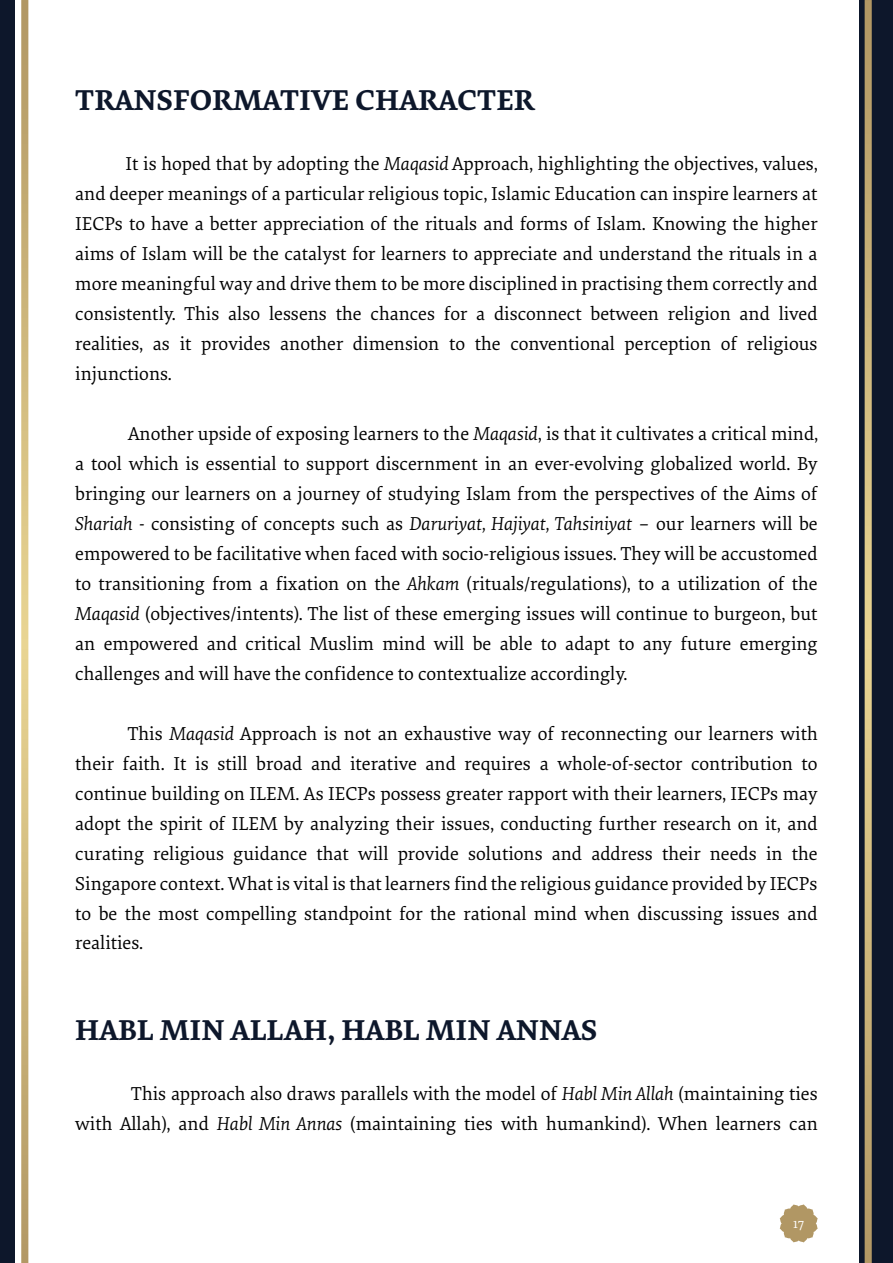
<style>
.page{position:relative;width:893px;height:1263px;background:#0d172b}
.page>*{position:absolute;margin:0;border:0;box-sizing:border-box;transform-origin:0 0}
.t1{font:700 30px "Elena Basic";color:#0d172b}
.t2{font:19.5px/30px "Elena Basic";color:#000;text-align:justify}
.t3{font:13.95px "Elena Basic";color:#fff}
.s1{font-style:italic}
</style>
<div class="page">
<div style="left:16px;top:0;width:843px;height:1262px;background:#fff"></div>
<svg style="left:21px;top:0;width:7px;height:1263px;background:#ceb880"></svg>
<svg style="left:865px;top:0;width:7px;height:1263px;background:#c6b078"></svg>
<svg style="left:780px;top:1204px;width:38px;height:38px"></svg>
<h1 class="t1" style="left:75px;top:77px;width:460px">TRANSFORMATIVE CHARACTER</h1>
<p class="t2" style="left:75px;top:147px;width:744px;text-indent:50px">It is hoped that by adopting the <span class="s1">Maqasid</span> Approach, highlighting the objectives, values, and deeper meanings of a particular religious topic, Islamic Education can inspire learners at IECPs to have a better appreciation of the rituals and forms of Islam. Knowing the higher aims of Islam will be the catalyst for learners to appreciate and understand the rituals in a more meaningful way and drive them to be more disciplined in practising them correctly and consistently. This also lessens the chances for a disconnect between religion and lived realities, as it provides another dimension to the conventional perception of religious injunctions.</p>
<p class="t2" style="left:75px;top:417px;width:744px;text-indent:53px">Another upside of exposing learners to the <span class="s1">Maqasid</span>, is that it cultivates a critical mind, a tool which is essential to support discernment in an ever-evolving globalized world. By bringing our learners on a journey of studying Islam from the perspectives of the Aims of <span class="s1">Shariah</span> - consisting of concepts such as <span class="s1">Daruriyat, Hajiyat, Tahsiniyat</span> – our learners will be empowered to be facilitative when faced with socio-religious issues. They will be accustomed to transitioning from a fixation on the <span class="s1">Ahkam</span> (rituals/regulations), to a utilization of the <span class="s1">Maqasid</span> (objectives/intents). The list of these emerging issues will continue to burgeon, but an empowered and critical Muslim mind will be able to adapt to any future emerging challenges and will have the confidence to contextualize accordingly.</p>
<p class="t2" style="left:75px;top:717px;width:744px;text-indent:52px">This <span class="s1">Maqasid</span> Approach is not an exhaustive way of reconnecting our learners with their faith. It is still broad and iterative and requires a whole-of-sector contribution to continue building on ILEM. As IECPs possess greater rapport with their learners, IECPs may adopt the spirit of ILEM by analyzing their issues, conducting further research on it, and curating religious guidance that will provide solutions and address their needs in the Singapore context. What is vital is that learners find the religious guidance provided by IECPs to be the most compelling standpoint for the rational mind when discussing issues and realities.</p>
<h1 class="t1" style="left:75px;top:1007px;width:524px">HABL MIN ALLAH, HABL MIN ANNAS</h1>
<p class="t2" style="left:75px;top:1077px;width:744px;text-align:right">This approach also draws parallels with the model of <span class="s1">Habl Min Allah</span> (maintaining ties<br>with Allah), and <span class="s1">Habl Min Annas</span> (maintaining ties with humankind). When learners can</p>
<p class="t3" style="left:793px;top:1213px;width:12px">17</p>
</div>
